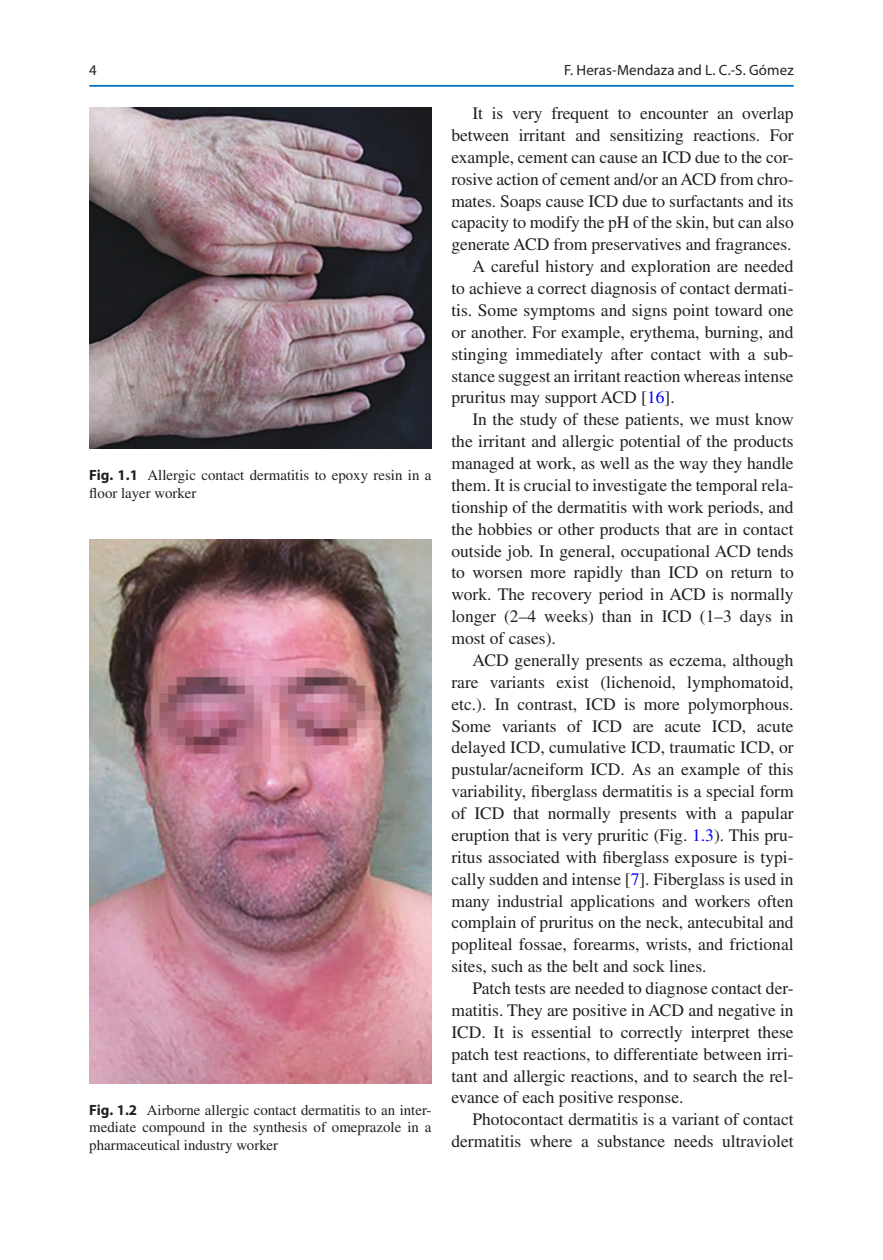
<style>
.page{position:relative;width:883px;height:1260px;background:#fff}
.page>*{position:absolute;margin:0;border:0;box-sizing:border-box;transform-origin:0 0}
.Text{font:17.5px/21.9px "Times LT Std";color:#231f20;text-align:justify}
.t1{font:14.88px/17.5px "Times LT Std";color:#231f20}
.t2{font:14.88px "Myriad Pro";letter-spacing:.01em;color:#231f20}
.s1{font-family:"Myriad Pro";font-weight:700}
.s2{color:#00f}
</style>
<div class="page">
<img style="left:89px;top:107px;width:342px;height:342px">
<img style="left:89px;top:539px;width:342px;height:545px">
<hr style="left:89px;top:85px;width:705px;height:2px;background:#0073bc">
<p class="t2" style="left:89px;top:61px;width:9px">4</p>
<p class="t1" style="left:89px;top:467px;width:344px"><span class="s1">Fig. 1.1</span> Allergic contact dermatitis to epoxy resin in a floor layer worker</p>
<p class="t1" style="left:89px;top:1101px;width:344px;text-align:justify"><span class="s1">Fig. 1.2</span> Airborne allergic contact dermatitis to an inter&shy;mediate compound in the synthesis of omeprazole in a pharmaceutical industry worker</p>
<p class="t2" style="left:564px;top:61px;width:231px">F. Heras-Mendaza and L. C.-S. Gómez</p>
<p class="Text" style="left:451px;top:102px;width:344px;text-indent:21px">It is very frequent to encounter an overlap between irritant and sensitizing reactions. For example, cement can cause an ICD due to the cor&shy;rosive action of cement and/or an ACD from chro&shy;mates. Soaps cause ICD due to surfactants and its capacity to modify the pH of the skin, but can also generate ACD from preservatives and fragrances.</p>
<p class="Text" style="left:451px;top:255px;width:344px;text-indent:21px">A careful history and exploration are needed to achieve a correct diagnosis of contact dermati&shy;tis. Some symptoms and signs point toward one or another. For example, erythema, burning, and stinging immediately after contact with a sub&shy;stance suggest an irritant reaction whereas intense pruritus may support ACD [<span class="s2">16</span>].</p>
<p class="Text" style="left:451px;top:408px;width:344px;text-indent:21px">In the study of these patients, we must know the irritant and allergic potential of the products managed at work, as well as the way they handle them. It is crucial to investigate the temporal rela&shy;tionship of the dermatitis with work periods, and the hobbies or other products that are in contact outside job. In general, occupational ACD tends to worsen more rapidly than ICD on return to work. The recovery period in ACD is normally longer (2–4 weeks) than in ICD (1–3 days in most of cases).</p>
<p class="Text" style="left:451px;top:649px;width:344px;text-indent:21px">ACD generally presents as eczema, although rare variants exist (lichenoid, lymphomatoid, etc.). In contrast, ICD is more polymorphous.<br>Some variants of ICD are acute ICD, acute delayed ICD, cumulative ICD, traumatic ICD, or pustular/acneiform ICD. As an example of this variability, fiberglass dermatitis is a special form of ICD that normally presents with a papular eruption that is very pruritic (Fig. <span class="s2">1.3</span>). This pru&shy;ritus associated with fiberglass exposure is typi&shy;cally sudden and intense [<span class="s2">7</span>]. Fiberglass is used in many industrial applications and workers often complain of pruritus on the neck, antecubital and popliteal fossae, forearms, wrists, and frictional sites, such as the belt and sock lines.</p>
<p class="Text" style="left:451px;top:977px;width:344px;text-indent:21px">Patch tests are needed to diagnose contact der&shy;matitis. They are positive in ACD and negative in ICD. It is essential to correctly interpret these patch test reactions, to differentiate between irri&shy;tant and allergic reactions, and to search the rel&shy;evance of each positive response.</p>
<p class="Text" style="left:451px;top:1108px;width:344px;text-align:right">Photocontact dermatitis is a variant of contact dermatitis where a substance needs ultraviolet</p>
</div>
